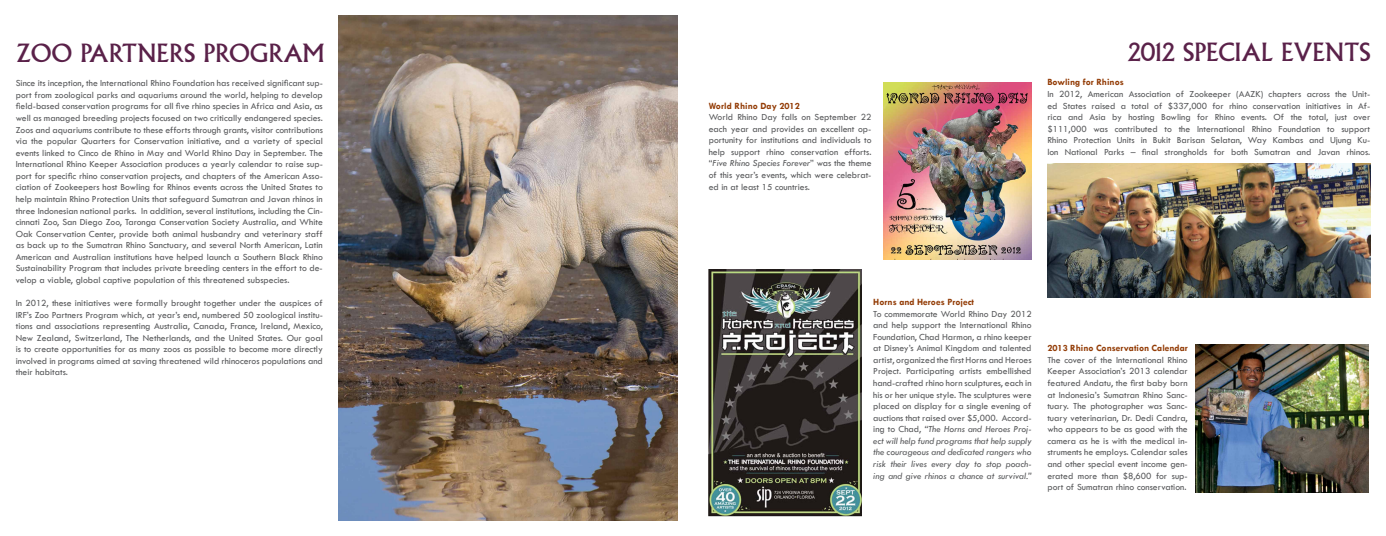
<style>
.page{position:relative;width:1386px;height:536px;background:#fff}
.page>*{position:absolute;margin:0;border:0;box-sizing:border-box;transform-origin:0 0}
.t1{font:24.5px "Albertus";color:#5a2149}
.t2{font:9.62px/11.5px "Tw Cen";color:#58595b;text-align:justify}
.t3{font:700 9.62px "Tw Cen";color:#933c06}
.s1{font-style:italic}
</style>
<div class="page">
<img style="left:339px;top:16px;width:338px;height:504px">
<img style="left:1047px;top:164px;width:323px;height:134px">
<img style="left:709px;top:270px;width:153px;height:246px">
<img style="left:883px;top:82px;width:149px;height:177px">
<img style="left:1196px;top:344px;width:173px;height:148px">
<h1 class="t1" style="left:17px;top:39px;width:309px">ZOO PARTNERS PROGRAM</h1>
<p class="t2" style="left:16px;top:77px;width:309px">Since its inception, the International Rhino Foundation has received significant sup&shy;port from zoological parks and aquariums around the world, helping to develop field-based conservation programs for all five rhino species in Africa and Asia, as well as managed breeding projects focused on two critically endangered species.<br>Zoos and aquariums contribute to these efforts through grants, visitor contributions via the popular Quarters for Conservation initiative, and a variety of special events linked to Cinco de Rhino in May and World Rhino Day in September. The International Rhino Keeper Association produces a yearly calendar to raise sup&shy;port for specific rhino conservation projects, and chapters of the American Asso&shy;ciation of Zookeepers host Bowling for Rhinos events across the United States to help maintain Rhino Protection Units that safeguard Sumatran and Javan rhinos in three Indonesian national parks. In addition, several institutions, including the Cin&shy;cinnati Zoo, San Diego Zoo, Taronga Conservation Society Australia, and White Oak Conservation Center, provide both animal husbandry and veterinary staff as back up to the Sumatran Rhino Sanctuary, and several North American, Latin American and Australian institutions have helped launch a Southern Black Rhino Sustainability Program that includes private breeding centers in the effort to de&shy;velop a viable, global captive population of this threatened subspecies.</p>
<p class="t2" style="left:16px;top:297px;width:309px">In 2012, these initiatives were formally brought together under the auspices of IRF’s Zoo Partners Program which, at year’s end, numbered 50 zoological institu&shy;tions and associations representing Australia, Canada, France, Ireland, Mexico, New Zealand, Switzerland, The Netherlands, and the United States. Our goal is to create opportunities for as many zoos as possible to become more directly involved in programs aimed at saving threatened wild rhinoceros populations and their habitats.</p>
<p class="t3" style="left:709px;top:100px;width:93px">World Rhino Day 2012</p>
<p class="t2" style="left:709px;top:111px;width:164px">World Rhino Day falls on September 22 each year and provides an excellent op&shy;portunity for institutions and individuals to help support rhino conservation efforts. “<span class="s1">Five Rhino Species Forever</span>” was the theme of this year’s events, which were celebrat&shy;ed in at least 15 countries.</p>
<h1 class="t1" style="left:1128px;top:38px;width:244px">2012 SPECIAL EVENTS</h1>
<p class="t3" style="left:1047px;top:77px;width:78px">Bowling for Rhinos</p>
<p class="t2" style="left:1047px;top:88px;width:324px">In 2012, American Association of Zookeeper (AAZK) chapters across the Unit&shy;ed States raised a total of $337,000 for rhino conservation initiatives in Af&shy;rica and Asia by hosting Bowling for Rhino events. Of the total, just over $111,000 was contributed to the International Rhino Foundation to support Rhino Protection Units in Bukit Barisan Selatan, Way Kambas and Ujung Ku&shy;lon National Parks – final strongholds for both Sumatran and Javan rhinos.</p>
<p class="t3" style="left:873px;top:296px;width:102px">Horns and Heroes Project</p>
<p class="t2" style="left:873px;top:308px;width:160px">To commemorate World Rhino Day 2012 and help support the International Rhino Foundation, Chad Harmon, a rhino keeper at Disney’s Animal Kingdom and talented artist, organized the first Horns and Heroes Project. Participating artists embellished hand-crafted rhino horn sculptures, each in his or her unique style. The sculptures were placed on display for a single evening of auctions that raised over $5,000. Accord&shy;ing to Chad, <span class="s1">“The Horns and Heroes Proj&shy;ect will help fund programs that help supply the courageous and dedicated rangers who risk their lives every day to stop poach&shy;ing and give rhinos a chance at survival.”</span></p>
<p class="t3" style="left:1047px;top:342px;width:142px">2013 Rhino Conservation Calendar</p>
<p class="t2" style="left:1047px;top:354px;width:142px">The cover of the International Rhino Keeper Association’s 2013 calendar featured Andatu, the first baby born at Indonesia’s Sumatran Rhino Sanc&shy;tuary. The photographer was Sanc&shy;tuary veterinarian, Dr. Dedi Candra, who appears to be as good with the camera as he is with the medical in&shy;struments he employs. Calendar sales and other special event income gen&shy;erated more than $8,600 for sup&shy;port of Sumatran rhino conservation.</p>
</div>
